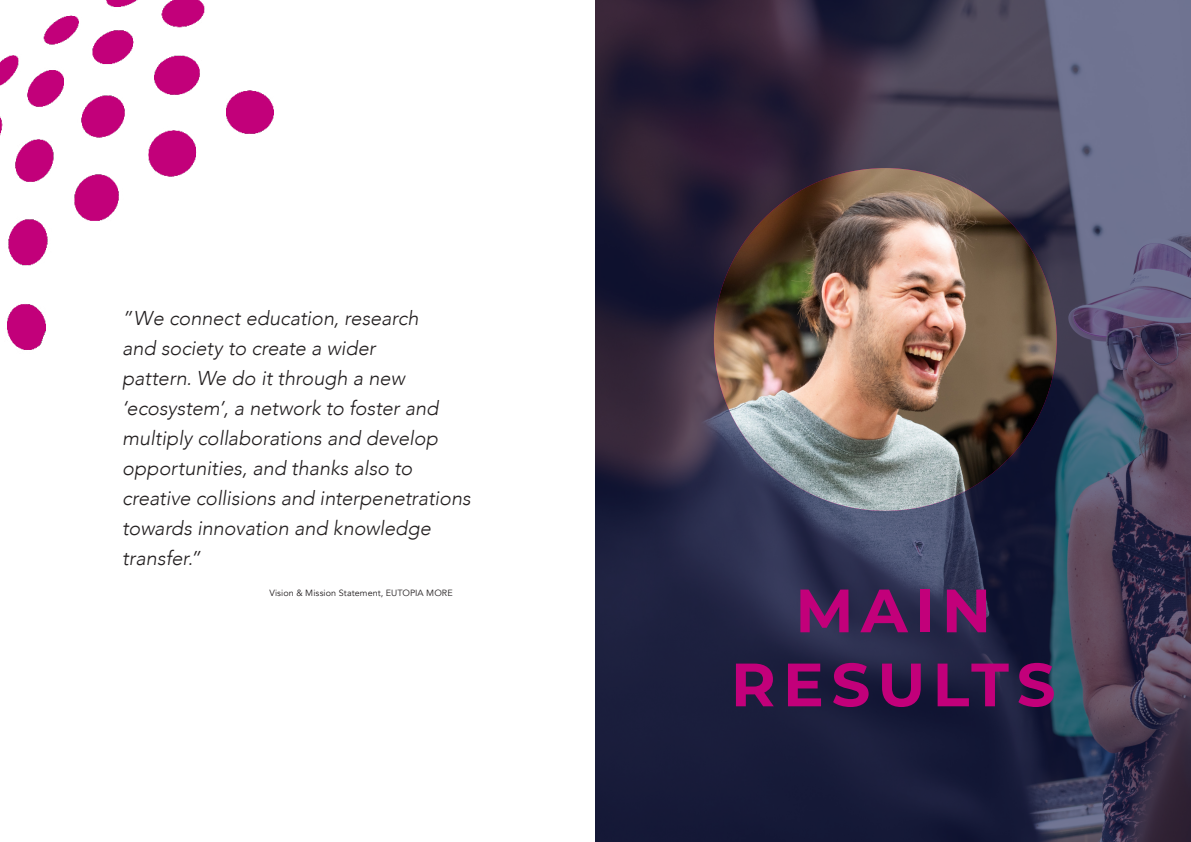
<style>
.page{position:relative;width:1191px;height:842px;background:#fff}
.page>*{position:absolute;margin:0;border:0;box-sizing:border-box;transform-origin:0 0}
.TITRES_CHAPITRES{font:700 61px "Montserrat";letter-spacing:.12em;color:#c2007a}
.Texte_drapeau{font:italic 300 20px/30px "Avenir";letter-spacing:-.005em;color:#231f20}
.Texte_drapeau-2{font:9px "Avenir";letter-spacing:.01em;color:#231f20}
</style>
<div class="page">
<svg style="left:595px;top:0;width:596px;height:842px;background:#34334d"></svg>
<img style="left:714px;top:168px;width:342px;height:343px;border-radius:171px">
<img style="left:0;top:0;width:274px;height:350px">
<p class="Texte_drapeau" style="left:122px;top:303px;width:350px">”We connect education, research<br>and society to create a wider<br>pattern. We do it through a new ‘ecosystem’, a network to foster and multiply collaborations and develop opportunities, and thanks also to creative collisions and interpenetrations towards innovation and knowledge transfer.”</p>
<p class="Texte_drapeau-2" style="left:269px;top:588px;width:185px">Vision &amp; Mission Statement, EUTOPIA MORE</p>
<p class="TITRES_CHAPITRES" style="left:795px;top:567px;width:197px">MAIN</p>
<p class="TITRES_CHAPITRES" style="left:731px;top:641px;width:326px">RESULTS</p>
</div>
